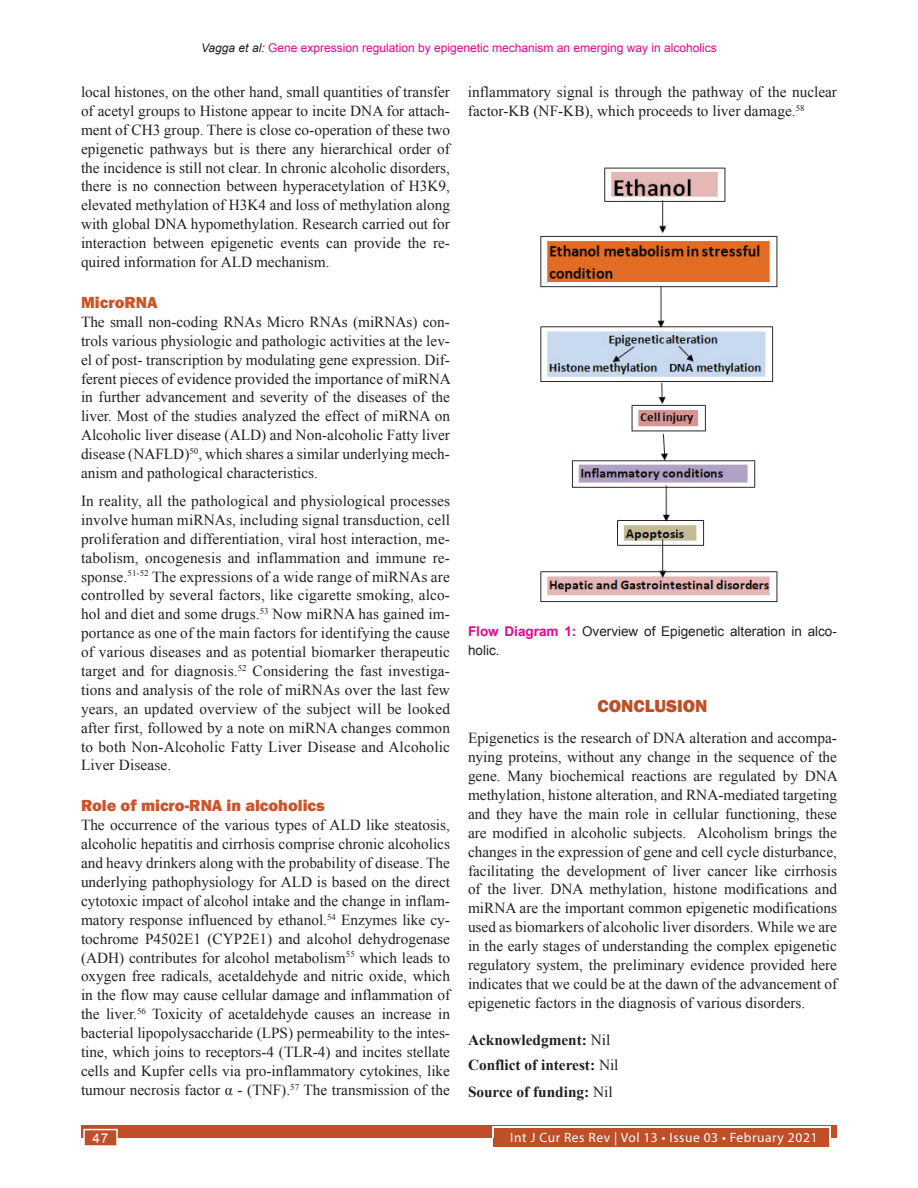
<style>
.page{position:relative;width:918px;height:1188px;background:#fff}
.page>*{position:absolute;margin:0;border:0;box-sizing:border-box;transform-origin:0 0}
.t1{font:800 18px "Franklin Gothic";color:#be4f27}
.t2{font:800 16.5px "Franklin Gothic";color:#cd542a}
.t3{font:15.3px/18.9px "Times New Roman";color:#231f20;text-align:justify}
.t4{font:700 15.3px/24.9px "Times New Roman";color:#231f20}
.t5{font:13.5px/18.9px "Arial";color:#231f20}
.t6{font:13.5px "Myriad Pro";letter-spacing:.04em;color:#fff}
.t7{font:13.5px "Arial";color:#fff}
.t8{font:12px "Arial";color:#ed028c}
.s1{font-style:italic;color:#231f20}
.s2{font-weight:700;color:#ed028c}
.s3{font-weight:400}
</style>
<div class="page">
<div style="left:81px;top:1125px;width:756px;height:13px;background:#be4f27"></div>
<div style="left:494px;top:1128px;width:335px;height:19px;background:#be4f27"></div>
<hr style="left:492px;top:1127px;width:338px;height:1px;background:#fff">
<svg style="left:492px;top:1128px;width:2px;height:10px"></svg>
<svg style="left:829px;top:1127px;width:2px;height:11px"></svg>
<div style="left:83px;top:1129px;width:35px;height:17px;background:#be4f27;border:2px solid #fff"></div>
<img style="left:540px;top:167px;width:238px;height:436px">
<p class="t8" style="left:201px;top:40px;width:517px"><span class="s1">Vagga et al:</span> Gene expression regulation by epigenetic mechanism an emerging way in alcoholics</p>
<p class="t3" style="left:81px;top:82px;width:371px">local histones, on the other hand, small quantities of transfer of acetyl groups to Histone appear to incite DNA for attach&shy;ment of CH3 group. There is close co-operation of these two epigenetic pathways but is there any hierarchical order of the incidence is still not clear. In chronic alcoholic disorders, there is no connection between hyperacetylation of H3K9, elevated methylation of H3K4 and loss of methylation along with global DNA hypomethylation. Research carried out for interaction between epigenetic events can provide the re&shy;quired information for ALD mechanism.</p>
<p class="t2" style="left:81px;top:292px;width:78px">MicroRNA</p>
<p class="t3" style="left:81px;top:312px;width:371px">The small non-coding RNAs Micro RNAs (miRNAs) con&shy;trols various physiologic and pathologic activities at the lev&shy;el of post- transcription by modulating gene expression. Dif&shy;ferent pieces of evidence provided the importance of miRNA in further advancement and severity of the diseases of the liver. Most of the studies analyzed the effect of miRNA on Alcoholic liver disease (ALD) and Non-alcoholic Fatty liver disease (NAFLD)<sup>50</sup>, which shares a similar underlying mech&shy;anism and pathological characteristics.</p>
<p class="t3" style="left:81px;top:491px;width:371px">In reality, all the pathological and physiological processes involve human miRNAs, including signal transduction, cell proliferation and differentiation, viral host interaction, me&shy;tabolism, oncogenesis and inflammation and immune re&shy;sponse.<sup>51-52</sup> The expressions of a wide range of miRNAs are controlled by several factors, like cigarette smoking, alco&shy;hol and diet and some drugs.<sup>53</sup> Now miRNA has gained im&shy;portance as one of the main factors for identifying the cause of various diseases and as potential biomarker therapeutic target and for diagnosis.<sup>52</sup> Considering the fast investiga&shy;tions and analysis of the role of miRNAs over the last few years, an updated overview of the subject will be looked after first, followed by a note on miRNA changes common to both Non-Alcoholic Fatty Liver Disease and Alcoholic Liver Disease.</p>
<p class="t2" style="left:81px;top:795px;width:245px">Role of micro-RNA in alcoholics</p>
<p class="t3" style="left:81px;top:815px;width:371px">The occurrence of the various types of ALD like steatosis, alcoholic hepatitis and cirrhosis comprise chronic alcoholics and heavy drinkers along with the probability of disease. The underlying pathophysiology for ALD is based on the direct cytotoxic impact of alcohol intake and the change in inflam&shy;matory response influenced by ethanol.<sup>54</sup> Enzymes like cy&shy;tochrome P4502E1 (CYP2E1) and alcohol dehydrogenase (ADH) contributes for alcohol metabolism<sup>55</sup> which leads to oxygen free radicals, acetaldehyde and nitric oxide, which in the flow may cause cellular damage and inflammation of the liver.<sup>56</sup> Toxicity of acetaldehyde causes an increase in bacterial lipopolysaccharide (LPS) permeability to the intes&shy;tine, which joins to receptors-4 (TLR-4) and incites stellate cells and Kupfer cells via pro-inflammatory cytokines, like tumour necrosis factor α - (TNF).<sup>57</sup> The transmission of the</p>
<p class="t3" style="left:468px;top:82px;width:371px">inflammatory signal is through the pathway of the nuclear factor-KB (NF-KB), which proceeds to liver damage.<sup>58</sup></p>
<p class="t5" style="left:468px;top:622px;width:370px"><span class="s2">Flow Diagram 1:</span> Overview of Epigenetic alteration in alco&shy;holic.</p>
<p class="t1" style="left:597px;top:695px;width:112px">CONCLUSION</p>
<p class="t3" style="left:468px;top:728px;width:371px">Epigenetics is the research of DNA alteration and accompa&shy;nying proteins, without any change in the sequence of the gene. Many biochemical reactions are regulated by DNA methylation, histone alteration, and RNA-mediated targeting and they have the main role in cellular functioning, these are modified in alcoholic subjects. Alcoholism brings the changes in the expression of gene and cell cycle disturbance, facilitating the development of liver cancer like cirrhosis of the liver. DNA methylation, histone modifications and miRNA are the important common epigenetic modifications used as biomarkers of alcoholic liver disorders. While we are in the early stages of understanding the complex epigenetic regulatory system, the preliminary evidence provided here indicates that we could be at the dawn of the advancement of epigenetic factors in the diagnosis of various disorders.</p>
<p class="t4" style="left:468px;top:1027px;width:152px">Acknowledgment: <span class="s3">Nil<br></span>Conflict of interest: <span class="s3">Nil</span></p>
<p class="t4" style="left:468px;top:1080px;width:146px">Source of funding: <span class="s3">Nil</span></p>
<p class="t7" style="left:93px;top:1130px;width:17px">47</p>
<p class="t6" style="left:510px;top:1129px;width:309px">Int J Cur Res Rev | Vol 13 • Issue 03 • February 2021</p>
</div>
